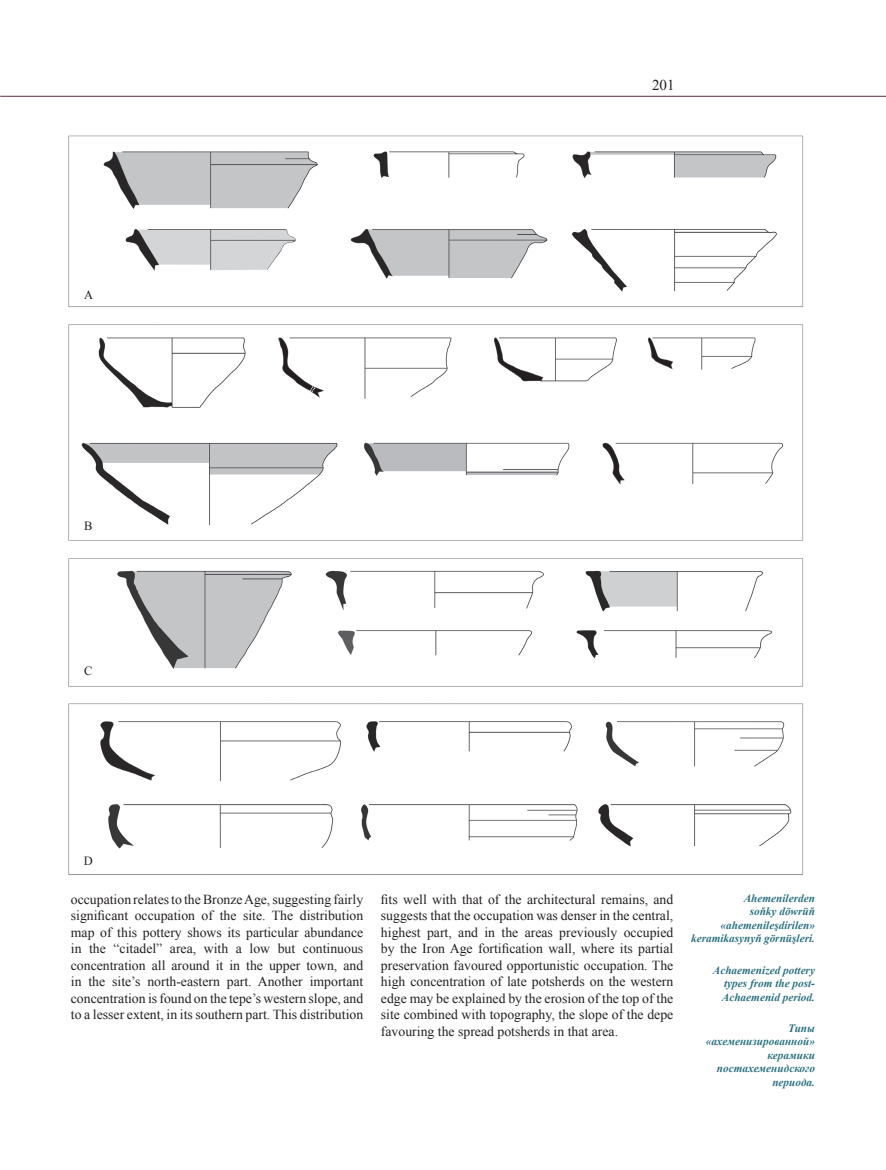
<style>
.page{position:relative;width:886px;height:1170px;background:#fff}
.page>*{position:absolute;margin:0;border:0;box-sizing:border-box;transform-origin:0 0}
.t1{font:15px "Times New Roman";color:#231f20}
.t2{font:13.75px/16.5px "Times New Roman";color:#231f20;text-align:justify}
.t3{font:12.5px "Times New Roman";color:#231f20}
.t4{font:italic 700 11.25px/13.5px "Times New Roman";color:#2b7280;text-align:right}
</style>
<div class="page">
<hr style="left:0;top:96px;width:886px;height:1px;background:#7e566a">
<img style="left:68px;top:135px;width:735px;height:740px">
<p class="t3" style="left:84px;top:286px;width:11px">A</p>
<p class="t3" style="left:84px;top:518px;width:10px">B</p>
<p class="t3" style="left:84px;top:662px;width:10px">C</p>
<p class="t3" style="left:84px;top:852px;width:11px">D</p>
<p class="t1" style="left:652px;top:74px;width:24px">201</p>
<p class="t2" style="left:71px;top:890px;width:294px">occupation relates to the Bronze Age, suggesting fairly significant occupation of the site. The distribution map of this pottery shows its particular abundance in the “citadel” area, with a low but continuous concentration all around it in the upper town, and in the site’s north-eastern part. Another important concentration is found on the tepe’s western slope, and to a lesser extent, in its southern part. This distribution</p>
<p class="t2" style="left:381px;top:890px;width:294px">fits well with that of the architectural remains, and suggests that the occupation was denser in the central, highest part, and in the areas previously occupied by the Iron Age fortification wall, where its partial preservation favoured opportunistic occupation. The high concentration of late potsherds on the western edge may be explained by the erosion of the top of the site combined with topography, the slope of the depe favouring the spread potsherds in that area.</p>
<p class="t4" style="left:691px;top:891px;width:125px">Ahemenilerden<br>soňky döwrüň «ahemenileşdirilen» keramikasynyň görnüşleri.</p>
<p class="t4" style="left:722px;top:962px;width:95px;text-align:justify;text-indent:-9px">Achaemenized pottery types from the post-Achaemenid period.</p>
<p class="t4" style="left:706px;top:1021px;width:111px">Типы «ахеменизированной» керамики постахеменидского периода.</p>
</div>
